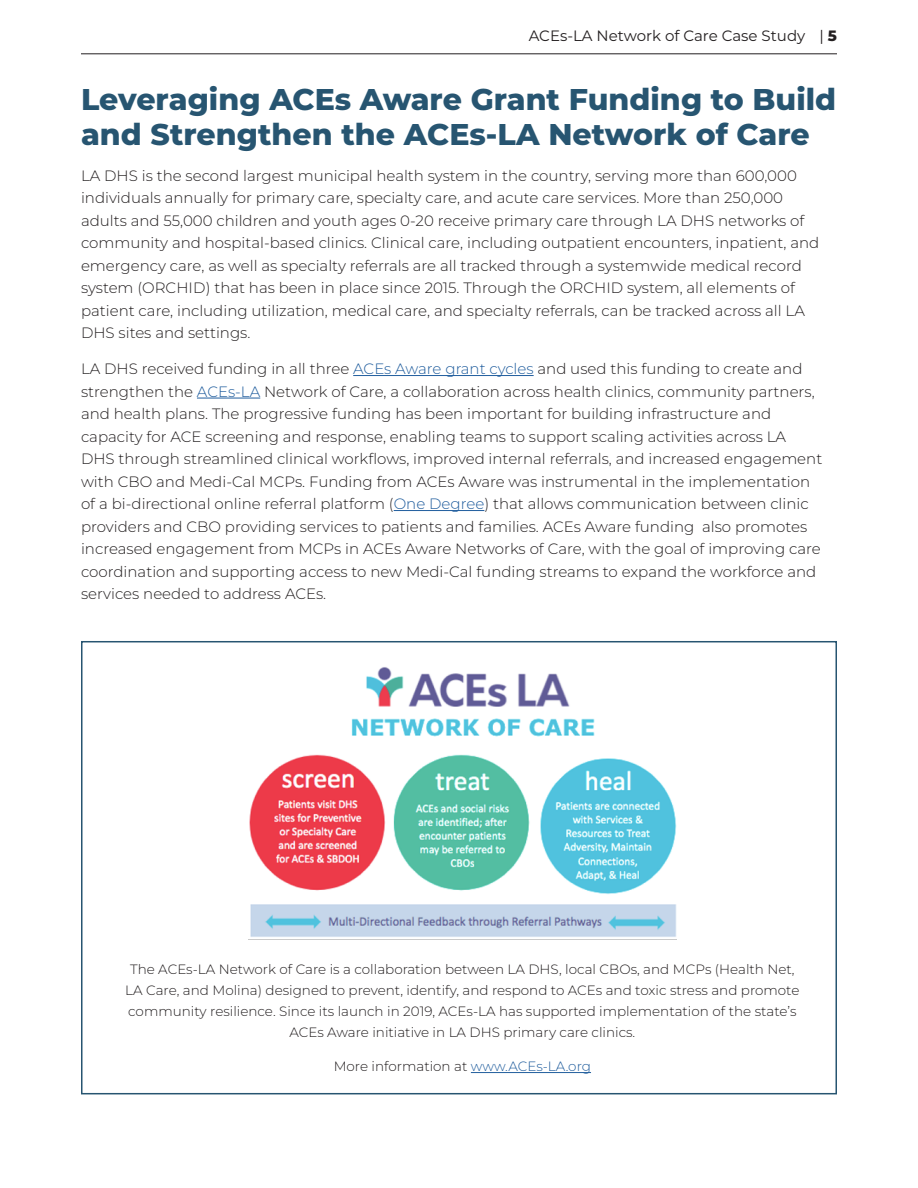
<style>
.page{position:relative;width:918px;height:1188px;background:#fff}
.page>*{position:absolute;margin:0;border:0;box-sizing:border-box;transform-origin:0 0}
.t1{font:800 30px/34.5px "Montserrat";color:#275571}
.t2{font:300 15px/22.5px "Montserrat";color:#231f20}
.t3{font:15px "Montserrat";color:#231f20}
.t4{font:300 13.5px/21px "Montserrat";color:#231f20;text-align:center}
.s1{font-weight:800}
.s2{color:#215e9e}
</style>
<div class="page">
<hr style="left:81px;top:54px;width:756px;height:1px;background:#231f20">
<hr style="left:353px;top:375px;width:181px;height:1px;background:#215e9e">
<hr style="left:197px;top:398px;width:63px;height:1px;background:#215e9e">
<hr style="left:394px;top:510px;width:90px;height:1px;background:#215e9e">
<hr style="left:471px;top:1072px;width:120px;height:1px;background:#215e9e">
<img style="left:249px;top:667px;width:428px;height:270px">
<div style="left:81px;top:641px;width:756px;height:453px;border:2px solid #275571"></div>
<p class="t3" style="left:529px;top:26px;width:310px">ACEs-LA Network of Care Case Study | <span class="s1">5</span></p>
<h1 class="t1" style="left:81px;top:80px;width:757px">Leveraging ACEs Aware Grant Funding to Build and Strengthen the ACEs-LA Network of Care</h1>
<p class="t2" style="left:81px;top:163px;width:740px">LA DHS is the second largest municipal health system in the country, serving more than 600,000 individuals annually for primary care, specialty care, and acute care services. More than 250,000 adults and 55,000 children and youth ages 0-20 receive primary care through LA DHS networks of community and hospital-based clinics. Clinical care, including outpatient encounters, inpatient, and emergency care, as well as specialty referrals are all tracked through a systemwide medical record system (ORCHID) that has been in place since 2015. Through the ORCHID system, all elements of patient care, including utilization, medical care, and specialty referrals, can be tracked across all LA DHS sites and settings.</p>
<p class="t2" style="left:81px;top:357px;width:743px">LA DHS received funding in all three <span class="s2">ACEs Aware grant cycles</span> and used this funding to create and strengthen the <span class="s2">ACEs-LA</span> Network of Care, a collaboration across health clinics, community partners, and health plans. The progressive funding has been important for building infrastructure and capacity for ACE screening and response, enabling teams to support scaling activities across LA DHS through streamlined clinical workflows, improved internal referrals, and increased engagement with CBO and Medi-Cal MCPs. Funding from ACEs Aware was instrumental in the implementation of a bi-directional online referral platform (<span class="s2">One Degree</span>) that allows communication between clinic providers and CBO providing services to patients and families. ACEs Aware funding also promotes increased engagement from MCPs in ACEs Aware Networks of Care, with the goal of improving care coordination and supporting access to new Medi-Cal funding streams to expand the workforce and services needed to address ACEs.</p>
<p class="t4" style="left:125px;top:958px;width:676px">The ACEs-LA Network of Care is a collaboration between LA DHS, local CBOs, and MCPs (Health Net, LA Care, and Molina) designed to prevent, identify, and respond to ACEs and toxic stress and promote community resilience. Since its launch in 2019, ACEs-LA has supported implementation of the state’s ACEs Aware initiative in LA DHS primary care clinics.</p>
<p class="t4" style="left:334px;top:1056px;width:259px">More information at <span class="s2">www.ACEs-LA.org</span></p>
</div>
